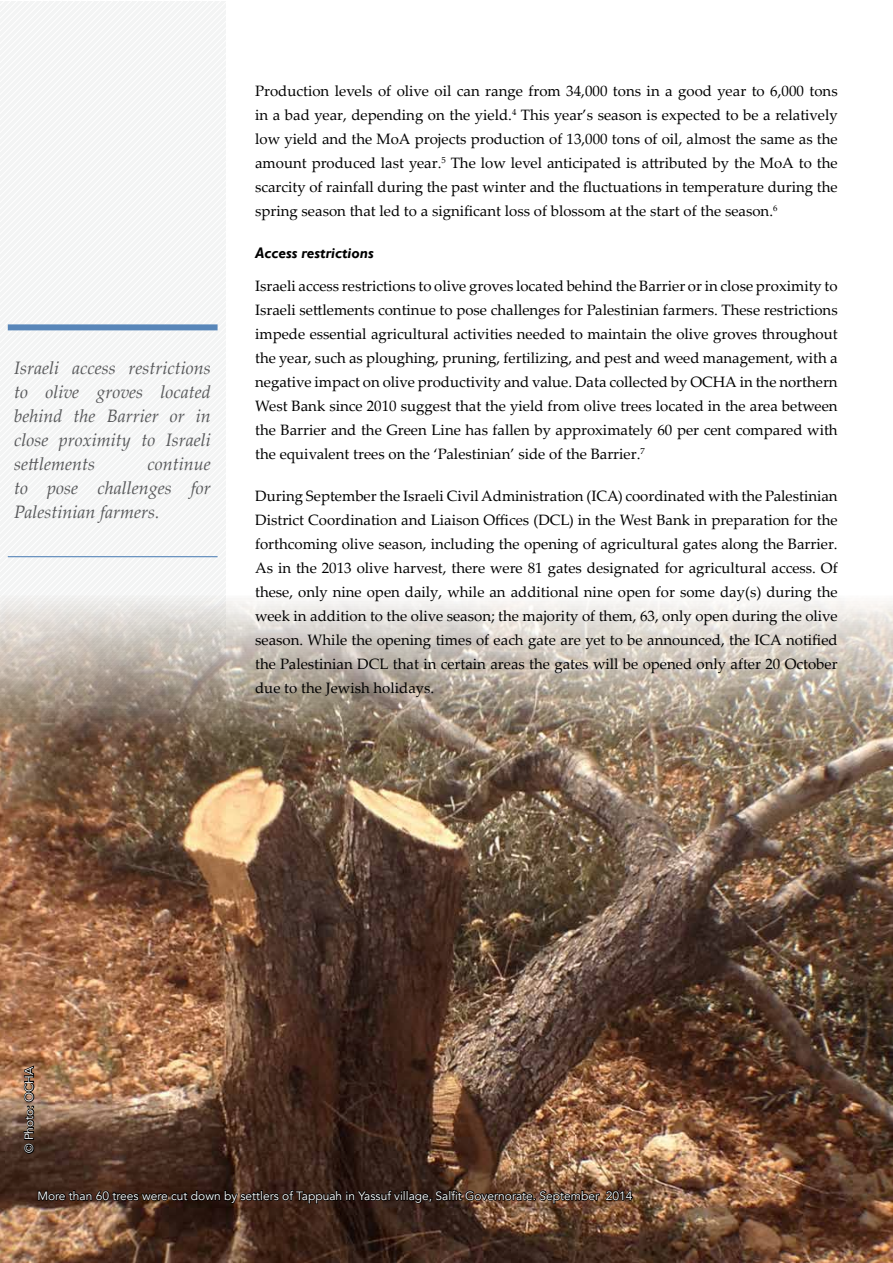
<style>
.page{position:relative;width:893px;height:1263px;background:#fff}
.page>*{position:absolute;margin:0;border:0;box-sizing:border-box;transform-origin:0 0}
.t1{font:italic 18px/24px "Palatino Linotype";color:#58595b;text-align:justify}
.t2{font:15px/24px "Palatino Linotype";color:#000;text-align:justify}
.t3{font:italic 700 15px "Gill Sans";color:#000}
.t4{font:12px "Avenir";color:#fff}
</style>
<div class="page">
<svg style="left:0;top:1px;width:223px;height:594px"></svg>
<img style="left:0;top:595px;width:892px;height:668px">
<div style="left:8px;top:324px;width:210px;height:6px;background:#5886b9"></div>
<hr style="left:8px;top:556px;width:210px;height:1px;background:#5886b9">
<svg style="left:37px;top:1185px;width:597px;height:25px;background:#3e271c"></svg>
<svg style="left:23px;top:1064px;width:12px;height:91px"></svg>
<p class="t1" style="left:14px;top:358px;width:198px">Israeli access restrictions to olive groves located behind the Barrier or in close proximity to Israeli settlements</p>
<p class="t1" style="left:14px;top:453px;width:198px;text-indent:133px">continue to pose challenges for Palestinian farmers.</p>
<p class="t2" style="left:255px;top:81px;width:584px">Production levels of olive oil can range from 34,000 tons in a good year to 6,000 tons in a bad year, depending on the yield.<sup>4</sup> This year’s season is expected to be a relatively low yield and the MoA projects production of 13,000 tons of oil, almost the same as the amount produced last year.<sup>5</sup> The low level anticipated is attributed by the MoA to the scarcity of rainfall during the past winter and the fluctuations in temperature during the spring season that led to a significant loss of blossom at the start of the season.<sup>6</sup></p>
<p class="t3" style="left:255px;top:244px;width:120px">Access restrictions</p>
<p class="t2" style="left:255px;top:276px;width:584px">Israeli access restrictions to olive groves located behind the Barrier or in close proximity to Israeli settlements continue to pose challenges for Palestinian farmers. These restrictions impede essential agricultural activities needed to maintain the olive groves throughout the year, such as ploughing, pruning, fertilizing, and pest and weed management, with a negative impact on olive productivity and value. Data collected by OCHA in the northern West Bank since 2010 suggest that the yield from olive trees located in the area between the Barrier and the Green Line has fallen by approximately 60 per cent compared with the equivalent trees on the ‘Palestinian’ side of the Barrier.<sup>7</sup></p>
<p class="t2" style="left:255px;top:486px;width:584px">During September the Israeli Civil Administration (ICA) coordinated with the Palestinian District Coordination and Liaison Offices (DCL) in the West Bank in preparation for the forthcoming olive season, including the opening of agricultural gates along the Barrier.<br>As in the 2013 olive harvest, there were 81 gates designated for agricultural access. Of these, only nine open daily, while an additional nine open for some day(s) during the week in addition to the olive season; the majority of them, 63, only open during the olive season. While the opening times of each gate are yet to be announced, the ICA notified the Palestinian DCL that in certain areas the gates will be opened only after 20 October due to the Jewish holidays.</p>
<p class="t4" style="left:21px;top:1153px;width:88px;rotate:-90deg">© Photo: OCHA</p>
<p class="t4" style="left:37px;top:1188px;width:597px">More than 60 trees were cut down by settlers of Tappuah in Yassuf village, Salfit Governorate. September 2014</p>
</div>
